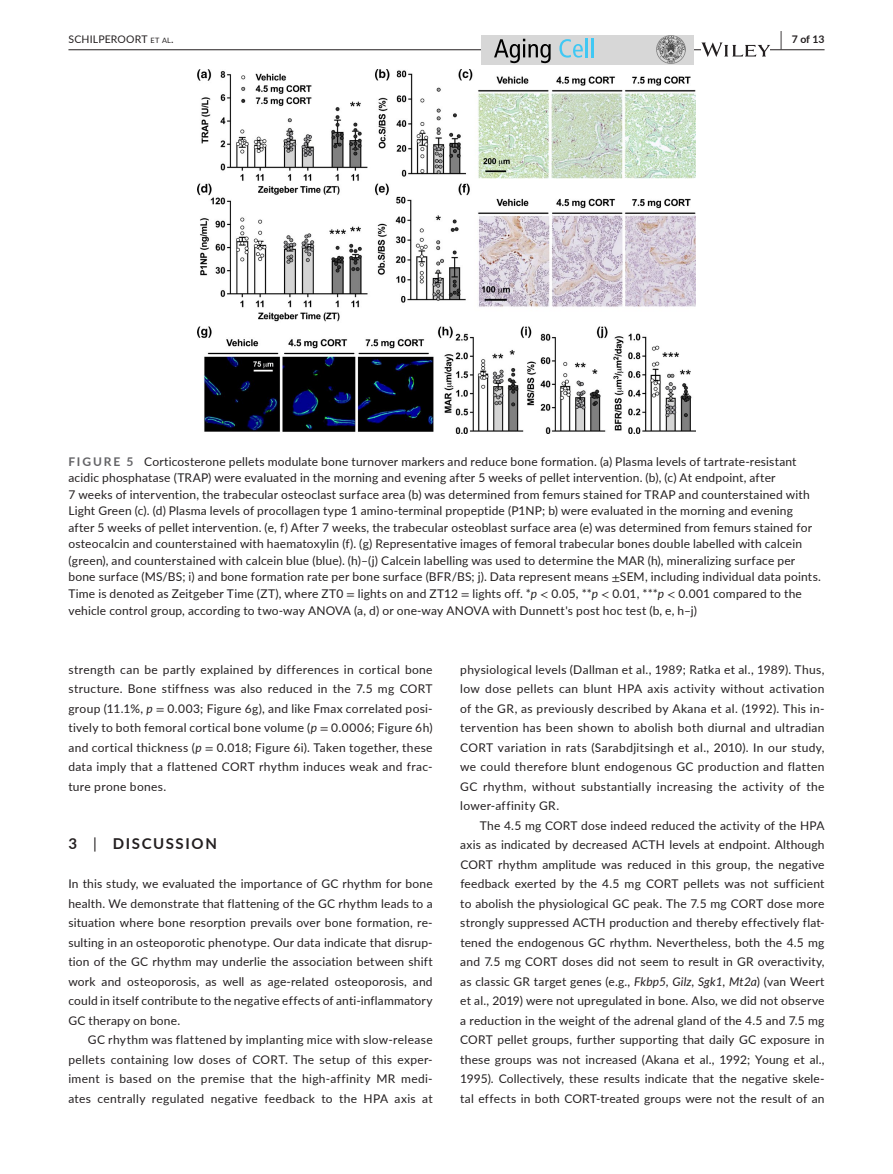
<style>
.page{position:relative;width:893px;height:1174px;background:#fff}
.page>*{position:absolute;margin:0;border:0;box-sizing:border-box;transform-origin:0 0}
.t1{font:700 15px "Lato";letter-spacing:.11em;color:#231f20}
.t2{font:12px/19.5px "Lato";letter-spacing:.015em;color:#231f20;text-align:justify}
.t3{font:10.5px "Lato";letter-spacing:.015em;color:#231f20}
.t4{font:700 10.5px "Lato";color:#231f20}
.s1{font-size:7.35px}
.s2{font-size:19.5px}
.s3{font-weight:700;color:#636366}
.s4{font-family:"STIX"}
.s5{font-style:italic}
.s6{font-weight:400}
</style>
<div class="page">
<hr style="left:68px;top:49px;width:756px;height:1px;background:#231f20">
<div style="left:481px;top:35px;width:213px;height:29px;background:#d7d7d7"></div>
<svg style="left:494px;top:39px;width:57px;height:24px"></svg>
<svg style="left:559px;top:39px;width:24px;height:19px"></svg>
<hr style="left:585px;top:38px;width:3px;height:19px;background:#40c8f4">
<svg style="left:591px;top:38px;width:2px;height:19px"></svg>
<img style="left:657px;top:35px;width:28px;height:29px">
<svg style="left:701px;top:42px;width:69px;height:15px"></svg>
<img style="left:198px;top:69px;width:497px;height:365px">
<p class="t3" style="left:68px;top:31px;width:107px">SCHILPEROORT <span class="s1">et al</span>.</p>
<p class="t4" style="left:780px;top:31px;width:46px"><span class="s2">|</span> 7 of 13</p>
<p class="t2" style="left:68px;top:453px;width:754px;line-height:16.5px;text-align:left"><span class="s3">FIGURE 5</span> Corticosterone pellets modulate bone turnover markers and reduce bone formation. (a) Plasma levels of tartrate-resistant acidic phosphatase (TRAP) were evaluated in the morning and evening after 5 weeks of pellet intervention. (b), (c) At endpoint, after<br>7 weeks of intervention, the trabecular osteoclast surface area (b) was determined from femurs stained for TRAP and counterstained with Light Green (c). (d) Plasma levels of procollagen type 1 amino-terminal propeptide (P1NP; b) were evaluated in the morning and evening after 5 weeks of pellet intervention. (e, f) After 7 weeks, the trabecular osteoblast surface area (e) was determined from femurs stained for osteocalcin and counterstained with haematoxylin (f). (g) Representative images of femoral trabecular bones double labelled with calcein (green), and counterstained with calcein blue (blue). (h)–(j) Calcein labelling was used to determine the MAR (h), mineralizing surface per bone surface (MS/BS; i) and bone formation rate per bone surface (BFR/BS; j). Data represent means <span class="s4">±</span>SEM, including individual data points.<br>Time is denoted as Zeitgeber Time (ZT), where ZT0 <span class="s4">=</span> lights on and ZT12 <span class="s4">=</span> lights off. *<span class="s5">p</span> <span class="s4">&lt;</span> 0.05, **<span class="s5">p</span> <span class="s4">&lt;</span> 0.01, ***<span class="s5">p</span> <span class="s4">&lt;</span> 0.001 compared to the vehicle control group, according to two-way ANOVA (a, d) or one-way ANOVA with Dunnett's post hoc test (b, e, h–j)</p>
<p class="t2" style="left:68px;top:659px;width:366px">strength can be partly explained by differences in cortical bone structure. Bone stiffness was also reduced in the 7.5 mg CORT group (11.1%, <span class="s5">p</span> <span class="s4">=</span> 0.003; Figure 6g), and like Fmax correlated posi&shy;tively to both femoral cortical bone volume (<span class="s5">p</span> <span class="s4">=</span> 0.0006; Figure 6h) and cortical thickness (<span class="s5">p</span> <span class="s4">=</span> 0.018; Figure 6i). Taken together, these data imply that a flattened CORT rhythm induces weak and frac&shy;ture prone bones.</p>
<p class="t1" style="left:68px;top:833px;width:150px">3 <span class="s6">|</span> DISCUSSION</p>
<p class="t2" style="left:68px;top:873px;width:366px">In this study, we evaluated the importance of GC rhythm for bone health. We demonstrate that flattening of the GC rhythm leads to a situation where bone resorption prevails over bone formation, re&shy;sulting in an osteoporotic phenotype. Our data indicate that disrup&shy;tion of the GC rhythm may underlie the association between shift work and osteoporosis, as well as age-related osteoporosis, and could in itself contribute to the negative effects of anti-inflammatory GC therapy on bone.</p>
<p class="t2" style="left:68px;top:1029px;width:366px;text-indent:20px">GC rhythm was flattened by implanting mice with slow-release pellets containing low doses of CORT. The setup of this exper&shy;iment is based on the premise that the high-affinity MR medi&shy;ates centrally regulated negative feedback to the HPA axis at</p>
<p class="t2" style="left:460px;top:659px;width:366px">physiological levels (Dallman et al., 1989; Ratka et al., 1989). Thus, low dose pellets can blunt HPA axis activity without activation of the GR, as previously described by Akana et al. (1992). This in&shy;tervention has been shown to abolish both diurnal and ultradian CORT variation in rats (Sarabdjitsingh et al., 2010). In our study, we could therefore blunt endogenous GC production and flatten GC rhythm, without substantially increasing the activity of the lower-affinity GR.</p>
<p class="t2" style="left:460px;top:815px;width:366px;text-indent:20px">The 4.5 mg CORT dose indeed reduced the activity of the HPA axis as indicated by decreased ACTH levels at endpoint. Although CORT rhythm amplitude was reduced in this group, the negative feedback exerted by the 4.5 mg CORT pellets was not sufficient to abolish the physiological GC peak. The 7.5 mg CORT dose more strongly suppressed ACTH production and thereby effectively flat&shy;tened the endogenous GC rhythm. Nevertheless, both the 4.5 mg and 7.5 mg CORT doses did not seem to result in GR overactivity, as classic GR target genes (e.g., <span class="s5">Fkbp5</span>, <span class="s5">Gilz</span>, <span class="s5">Sgk1</span>, <span class="s5">Mt2a</span>) (van Weert et al., 2019) were not upregulated in bone. Also, we did not observe a reduction in the weight of the adrenal gland of the 4.5 and 7.5 mg CORT pellet groups, further supporting that daily GC exposure in these groups was not increased (Akana et al., 1992; Young et al., 1995). Collectively, these results indicate that the negative skele&shy;tal effects in both CORT-treated groups were not the result of an</p>
</div>
